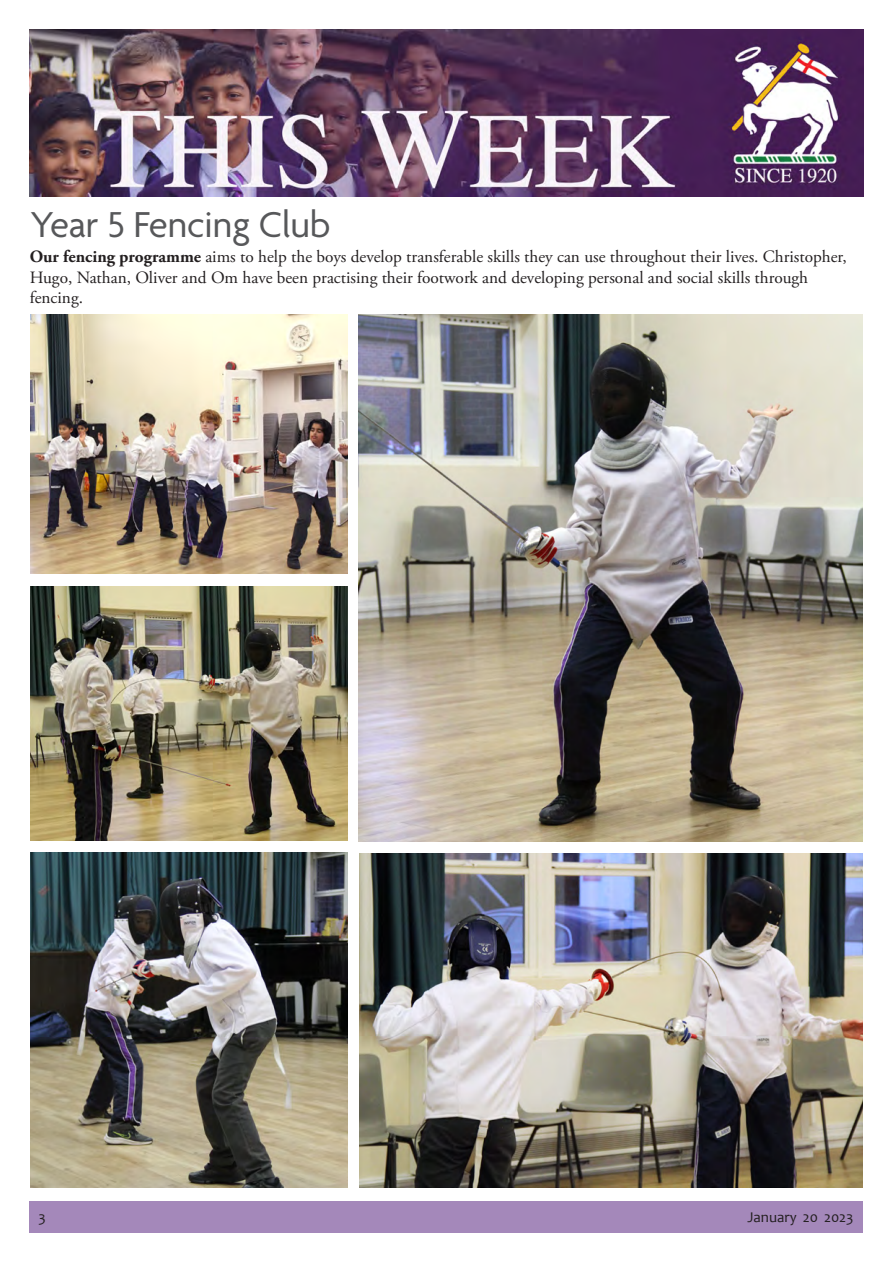
<style>
.page{position:relative;width:893px;height:1263px;background:#fff}
.page>*{position:absolute;margin:0;border:0;box-sizing:border-box;transform-origin:0 0}
.t1{font:39px "Agenda";letter-spacing:-.005em;color:#57585a}
.t2{font:17.25px/20.7px "Adobe Garamond Pro";color:#231f20}
.t3{font:15px "Candara";color:#231f20}
.s1{font-weight:700}
</style>
<div class="page">
<div style="left:29px;top:1201px;width:834px;height:32px;background:#a488ba"></div>
<img style="left:30px;top:30px;width:833px;height:166px">
<img style="left:359px;top:315px;width:504px;height:527px">
<img style="left:30px;top:315px;width:317px;height:258px">
<img style="left:359px;top:854px;width:504px;height:333px">
<img style="left:30px;top:587px;width:318px;height:254px">
<img style="left:30px;top:852px;width:317px;height:335px">
<p class="t1" style="left:30px;top:203px;width:302px">Year 5 Fencing Club</p>
<p class="t2" style="left:30px;top:247px;width:818px"><span class="s1">Our fencing programme</span> aims to help the boys develop transferable skills they can use throughout their lives. Christopher,<br>Hugo, Nathan, Oliver and Om have been practising their footwork and developing personal and social skills through fencing.</p>
<p class="t3" style="left:38px;top:1207px;width:9px">3</p>
<p class="t3" style="left:747px;top:1207px;width:108px">January 20 2023</p>
</div>
